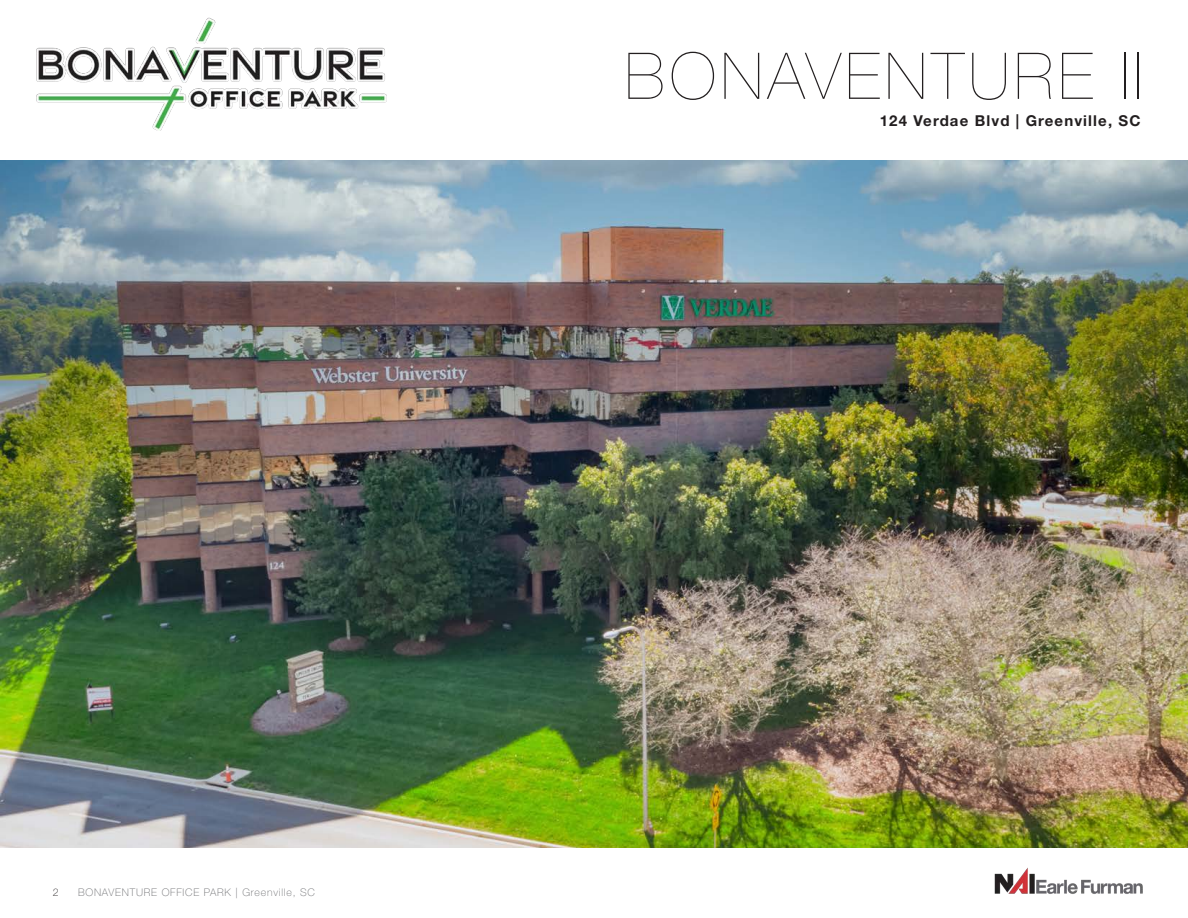
<style>
.page{position:relative;width:1188px;height:918px;background:#fff}
.page>*{position:absolute;margin:0;border:0;box-sizing:border-box;transform-origin:0 0}
.t1{font:200 64.5px "Helvetica Neue LT Std";letter-spacing:.075em;color:#231f20}
.t2{font:700 15px "Helvetica Neue LT Std";letter-spacing:.075em;color:#231f20}
.t3{font:100 10.5px "Helvetica Neue LT Std";letter-spacing:.075em;color:#6c6d70}
.t4{font:100 10.5px "Helvetica Neue LT Std";color:#231f20}
</style>
<div class="page">
<img style="left:36px;top:17px;width:351px;height:114px">
<img style="left:0;top:161px;width:1188px;height:687px">
<img style="left:994px;top:867px;width:149px;height:27px">
<p class="t4" style="left:53px;top:886px;width:7px">2</p>
<p class="t3" style="left:78px;top:886px;width:238px">BONAVENTURE OFFICE PARK | Greenville, SC</p>
<p class="t1" style="left:625px;top:39px;width:518px">BONAVENTURE II</p>
<p class="t2" style="left:880px;top:112px;width:262px">124 Verdae Blvd | Greenville, SC</p>
</div>
